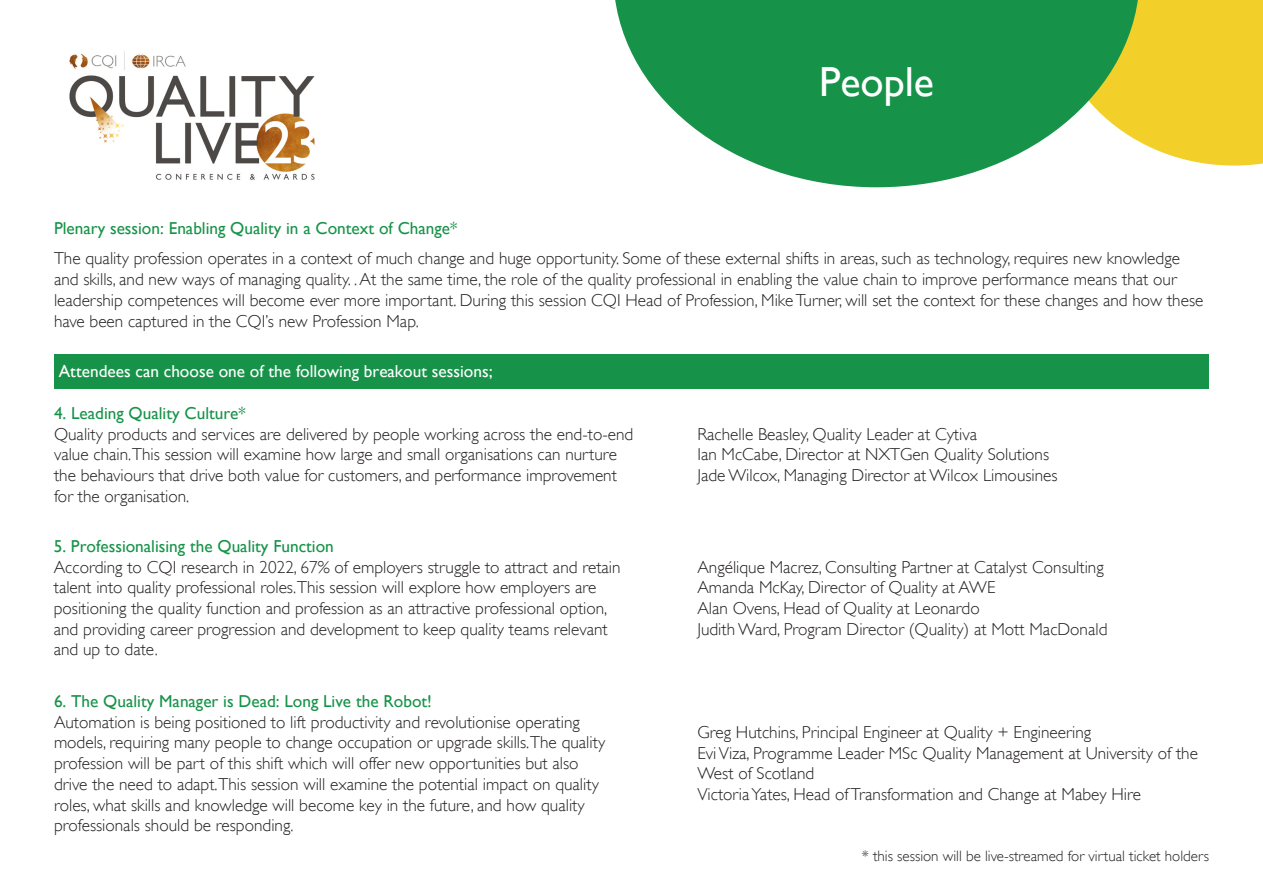
<style>
.page{position:relative;width:1263px;height:893px;background:#fff}
.page>*{position:absolute;margin:0;border:0;box-sizing:border-box;transform-origin:0 0}
.t1{font:42px "Gill Sans";color:#fff}
.t2{font:300 17.25px/20.7px "Gill Sans";color:#231f20}
.t3{font:17.25px "Gill Sans";color:#179349}
.t4{font:17.25px "Gill Sans";color:#fff}
.t5{font:300 15px "Gill Sans";color:#231f20}
.s1{font-weight:400;color:#179349}
</style>
<div class="page">
<div style="left:54px;top:354px;width:1155px;height:34px;background:#179349"></div>
<img style="left:69px;top:51px;width:246px;height:129px">
<div style="left:1140px;top:0;width:123px;height:166px;background:#f3d029"></div>
<svg style="left:615px;top:0;width:525px;height:187px"></svg>
<p class="t1" style="left:819px;top:57px;width:117px">People</p>
<p class="t3" style="left:54px;top:218px;width:405px">Plenary session: Enabling Quality in a Context of Change*</p>
<p class="t2" style="left:54px;top:248px;width:1151px">The quality profession operates in a context of much change and huge opportunity. Some of these external shifts in areas, such as technology, requires new knowledge and skills, and new ways of managing quality. . At the same time, the role of the quality professional in enabling the value chain to improve performance means that our leadership competences will become ever more important. During this session CQI Head of Profession, Mike Turner, will set the context for these changes and how these have been captured in the CQI’s new Profession Map.</p>
<p class="t4" style="left:59px;top:361px;width:435px">Attendees can choose one of the following breakout sessions;</p>
<p class="t3" style="left:54px;top:403px;width:193px">4. Leading Quality Culture*</p>
<p class="t2" style="left:54px;top:423px;width:581px">Quality products and services are delivered by people working across the end-to-end value chain.This session will examine how large and small organisations can nurture the behaviours that drive both value for customers, and performance improvement for the organisation.</p>
<p class="t2" style="left:54px;top:535px;width:568px"><span class="s1">5. Professionalising the Quality Function<br></span>According to CQI research in 2022, 67% of employers struggle to attract and retain talent into quality professional roles.This session will explore how employers are positioning the quality function and profession as an attractive professional option, and providing career progression and development to keep quality teams relevant and up to date.</p>
<p class="t3" style="left:54px;top:691px;width:379px">6. The Quality Manager is Dead: Long Live the Robot!</p>
<p class="t2" style="left:54px;top:711px;width:553px">Automation is being positioned to lift productivity and revolutionise operating models, requiring many people to change occupation or upgrade skills.The quality profession will be part of this shift which will offer new opportunities but also drive the need to adapt.This session will examine the potential impact on quality roles, what skills and knowledge will become key in the future, and how quality professionals should be responding.</p>
<p class="t2" style="left:697px;top:423px;width:281px">Rachelle Beasley, Quality Leader at Cytiva</p>
<p class="t2" style="left:697px;top:443px;width:353px">Ian McCabe, Director at NXTGen Quality Solutions</p>
<p class="t2" style="left:697px;top:464px;width:362px">Jade Wilcox, Managing Director at Wilcox Limousines</p>
<p class="t2" style="left:697px;top:556px;width:408px">Angélique Macrez, Consulting Partner at Catalyst Consulting</p>
<p class="t2" style="left:697px;top:576px;width:300px">Amanda McKay, Director of Quality at AWE</p>
<p class="t2" style="left:697px;top:597px;width:284px">Alan Ovens, Head of Quality at Leonardo</p>
<p class="t2" style="left:697px;top:618px;width:412px">Judith Ward, Program Director (Quality) at Mott MacDonald</p>
<p class="t2" style="left:697px;top:721px;width:502px">Greg Hutchins, Principal Engineer at Quality + Engineering<br>Evi Viza, Programme Leader MSc Quality Management at University of the<br>West of Scotland</p>
<p class="t2" style="left:697px;top:783px;width:445px">Victoria Yates, Head of Transformation and Change at Mabey Hire</p>
<p class="t5" style="left:862px;top:844px;width:349px">* this session will be live-streamed for virtual ticket holders</p>
</div>
